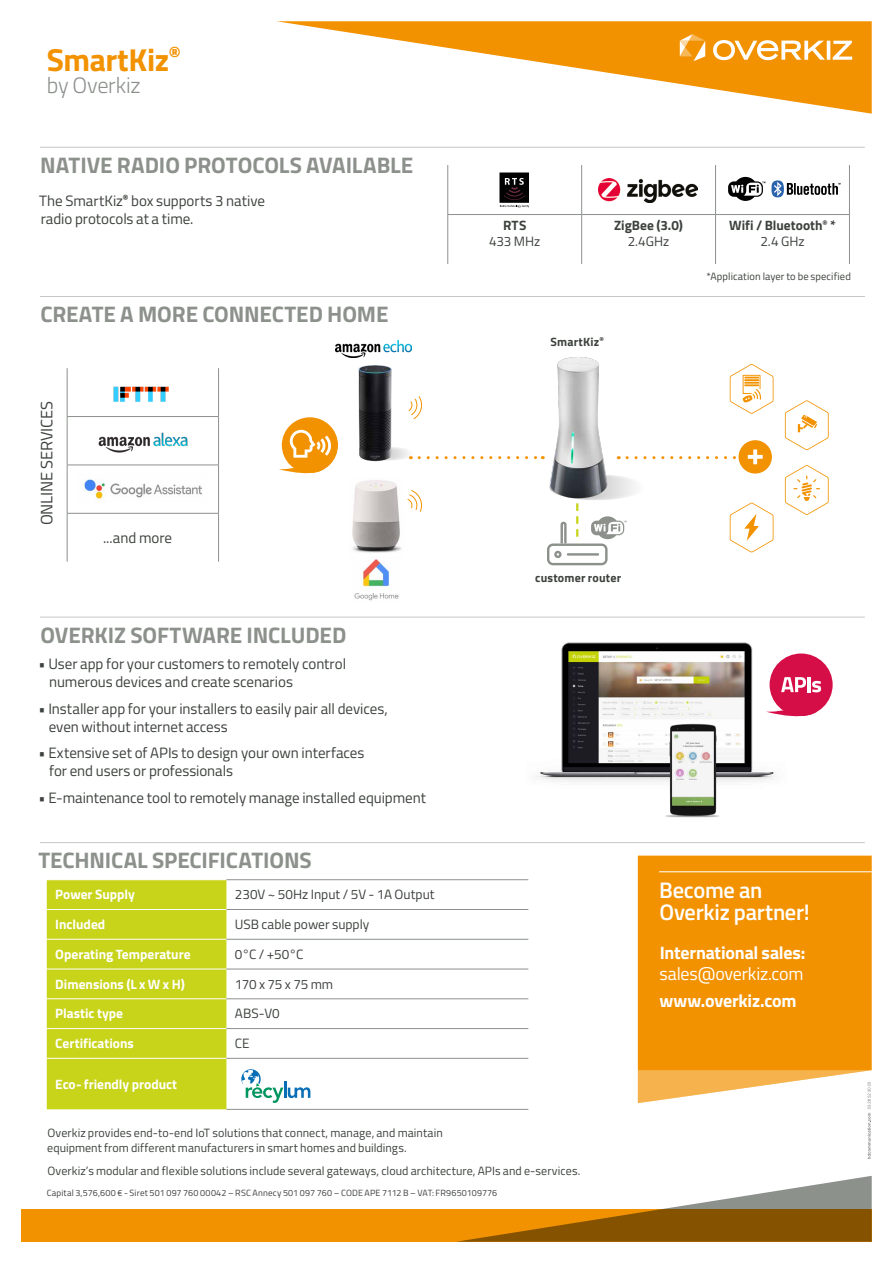
<style>
.page{position:relative;width:893px;height:1263px;background:#fff}
.page>*{position:absolute;margin:0;border:0;box-sizing:border-box;transform-origin:0 0}
.t1{font:700 31.8px "Titillium Web";letter-spacing:-.015em;color:#f39200}
.t2{font:700 22.5px "Titillium Web";letter-spacing:-.005em;color:#8c918c}
.t3{font:600 22.5px/22.5px "Titillium Web";letter-spacing:-.015em;color:#fff}
.t4{font:300 22.35px "Titillium Web";letter-spacing:-.015em;color:#8c918c}
.t5{font:700 18px "Titillium Web";letter-spacing:-.01em;color:#fff}
.t6{font:18px "Titillium Web";letter-spacing:-.015em;color:#fff}
.t7{font:16.5px "Titillium Web";letter-spacing:-.01em;color:#3d423d}
.t8{font:15px/18px "Titillium Web";letter-spacing:-.005em;color:#3d423d}
.t9{font:700 13.5px "Titillium Web";color:#fff}
.t10{font:13.5px "Titillium Web";color:#3d423d}
.t11{font:700 13.5px/16.2px "Titillium Web";color:#3d423d;text-align:center}
.t12{font:12px/15px "Titillium Web";letter-spacing:.005em;color:#3d423d}
.t13{font:700 12px "Titillium Web";letter-spacing:.015em;color:#3d423d}
.t14{font:10.5px "Titillium Web";letter-spacing:.01em;color:#3d423d}
.t15{font:9px "Titillium Web";letter-spacing:.015em;color:#3d423d}
.s1{font-weight:400}
</style>
<div class="page">
<hr style="left:40px;top:147px;width:825px;height:1px;background:#c5c8c6">
<hr style="left:40px;top:296px;width:825px;height:1px;background:#c5c8c6">
<hr style="left:40px;top:617px;width:825px;height:1px;background:#c5c8c6">
<hr style="left:40px;top:842px;width:825px;height:1px;background:#c5c8c6">
<div style="left:638px;top:855px;width:234px;height:215px;background:#f39200"></div>
<div style="left:21px;top:1209px;width:851px;height:33px;background:#f39200"></div>
<svg style="left:457px;top:1176px;width:415px;height:66px"></svg>
<hr style="left:659px;top:871px;width:213px;height:1px;background:#fff">
<div style="left:47px;top:880px;width:179px;height:229px;background:#c8d419"></div>
<hr style="left:47px;top:909px;width:179px;height:1px;background:#fff">
<hr style="left:47px;top:939px;width:179px;height:1px;background:#fff">
<hr style="left:47px;top:969px;width:179px;height:1px;background:#fff">
<hr style="left:47px;top:998px;width:179px;height:1px;background:#fff">
<hr style="left:47px;top:1028px;width:179px;height:1px;background:#fff">
<hr style="left:47px;top:1058px;width:179px;height:1px;background:#fff">
<hr style="left:226px;top:879px;width:302px;height:1px;background:#8c918c">
<hr style="left:226px;top:909px;width:302px;height:1px;background:#8c918c">
<hr style="left:226px;top:939px;width:302px;height:1px;background:#8c918c">
<hr style="left:226px;top:969px;width:302px;height:1px;background:#8c918c">
<hr style="left:226px;top:998px;width:302px;height:1px;background:#8c918c">
<hr style="left:226px;top:1028px;width:302px;height:1px;background:#8c918c">
<hr style="left:226px;top:1058px;width:302px;height:1px;background:#8c918c">
<hr style="left:226px;top:1109px;width:302px;height:1px;background:#8c918c">
<svg style="left:241px;top:1069px;width:69px;height:34px"></svg>
<svg style="left:277px;top:21px;width:595px;height:93px"></svg>
<svg style="left:680px;top:34px;width:25px;height:27px"></svg>
<svg style="left:713px;top:40px;width:139px;height:20px"></svg>
<svg style="left:638px;top:1070px;width:234px;height:89px"></svg>
<hr style="left:447px;top:165px;width:1px;height:49px;background:#8c918c">
<hr style="left:581px;top:165px;width:1px;height:49px;background:#8c918c">
<hr style="left:715px;top:165px;width:1px;height:49px;background:#8c918c">
<hr style="left:849px;top:165px;width:1px;height:49px;background:#8c918c">
<hr style="left:448px;top:214px;width:134px;height:1px;background:#8c918c">
<hr style="left:447px;top:215px;width:1px;height:49px;background:#8c918c">
<hr style="left:582px;top:214px;width:134px;height:1px;background:#8c918c">
<hr style="left:581px;top:215px;width:1px;height:49px;background:#8c918c">
<hr style="left:716px;top:214px;width:134px;height:1px;background:#8c918c">
<hr style="left:715px;top:215px;width:1px;height:49px;background:#8c918c">
<hr style="left:849px;top:215px;width:1px;height:49px;background:#8c918c">
<div style="left:499px;top:172px;width:30px;height:31px;background:#020203"></div>
<svg style="left:500px;top:178px;width:29px;height:29px"></svg>
<svg style="left:728px;top:177px;width:37px;height:24px"></svg>
<svg style="left:771px;top:180px;width:69px;height:17px"></svg>
<img style="left:599px;top:179px;width:99px;height:24px">
<img style="left:536px;top:642px;width:248px;height:140px">
<img style="left:662px;top:723px;width:61px;height:95px">
<div style="left:770px;top:653px;width:63px;height:63px;background:#d60e47;border-radius:50%"></div>
<svg style="left:766px;top:701px;width:51px;height:21px"></svg>
<svg style="left:781px;top:677px;width:25px;height:15px"></svg>
<hr style="left:807px;top:677px;width:3px;height:15px;background:#fff">
<svg style="left:812px;top:681px;width:9px;height:11px"></svg>
<hr style="left:67px;top:416px;width:152px;height:1px;background:#8c918c">
<hr style="left:67px;top:465px;width:152px;height:1px;background:#8c918c">
<hr style="left:218px;top:368px;width:1px;height:48px;background:#8c918c">
<hr style="left:218px;top:417px;width:1px;height:48px;background:#8c918c">
<hr style="left:218px;top:465px;width:1px;height:48px;background:#8c918c">
<hr style="left:67px;top:368px;width:1px;height:48px;background:#8c918c">
<hr style="left:67px;top:417px;width:1px;height:48px;background:#8c918c">
<hr style="left:67px;top:465px;width:1px;height:48px;background:#8c918c">
<hr style="left:67px;top:513px;width:1px;height:49px;background:#8c918c">
<hr style="left:67px;top:513px;width:152px;height:1px;background:#8c918c">
<hr style="left:218px;top:513px;width:1px;height:49px;background:#8c918c">
<img style="left:113px;top:386px;width:56px;height:16px">
<img style="left:98px;top:432px;width:90px;height:21px">
<img style="left:83px;top:479px;width:119px;height:21px">
<svg style="left:547px;top:504px;width:80px;height:61px"></svg>
<div style="left:360px;top:446px;width:55px;height:15px;background:#f5f4f4;border-radius:50%"></div>
<img style="left:358px;top:365px;width:45px;height:96px">
<img style="left:335px;top:340px;width:77px;height:17px">
<img style="left:352px;top:480px;width:50px;height:73px">
<img style="left:354px;top:559px;width:45px;height:42px">
<svg style="left:549px;top:474px;width:96px;height:26px"></svg>
<img style="left:549px;top:357px;width:64px;height:147px">
<svg style="left:419px;top:456px;width:124px;height:3px"></svg>
<svg style="left:407px;top:490px;width:15px;height:22px"></svg>
<svg style="left:408px;top:396px;width:14px;height:23px"></svg>
<svg style="left:730px;top:503px;width:43px;height:49px"></svg>
<svg style="left:785px;top:400px;width:44px;height:50px"></svg>
<svg style="left:730px;top:364px;width:43px;height:50px"></svg>
<svg style="left:785px;top:465px;width:44px;height:50px"></svg>
<div style="left:738px;top:440px;width:34px;height:33px;background:#f39200;border-radius:50%"></div>
<svg style="left:627px;top:449px;width:136px;height:15px"></svg>
<div style="left:282px;top:417px;width:56px;height:56px;background:#f39200;border-radius:50%"></div>
<svg style="left:279px;top:430px;width:53px;height:44px"></svg>
<h1 class="t1" style="left:47px;top:35px;width:135px">SmartKiz<sup>®</sup></h1>
<h3 class="t4" style="left:47px;top:69px;width:95px">by Overkiz</h3>
<h2 class="t2" style="left:40px;top:148px;width:375px">NATIVE RADIO PROTOCOLS AVAILABLE</h2>
<p class="t8" style="left:39px;top:190px;width:227px;line-height:18.8px">The SmartKiz<sup>®</sup> box supports 3 native radio protocols at a time.</p>
<h2 class="t2" style="left:40px;top:297px;width:350px">CREATE A MORE CONNECTED HOME</h2>
<p class="t7" style="left:35px;top:525px;width:126px;rotate:-90deg">ONLINE SERVICES</p>
<p class="t8" style="left:103px;top:528px;width:71px">...and more</p>
<h2 class="t2" style="left:40px;top:618px;width:307px">OVERKIZ SOFTWARE INCLUDED</h2>
<p class="t8" style="left:49px;top:654px;width:299px;text-indent:-10px">• User app for your customers to remotely control numerous devices and create scenarios</p>
<p class="t8" style="left:49px;top:699px;width:340px;text-indent:-10px">• Installer app for your installers to easily pair all devices, even without internet access</p>
<p class="t8" style="left:49px;top:743px;width:317px;text-indent:-11px">• Extensive set of APIs to design your own interfaces for end users or professionals</p>
<p class="t8" style="left:39px;top:788px;width:389px">• E-maintenance tool to remotely manage installed equipment</p>
<h2 class="t2" style="left:38px;top:843px;width:275px">TECHNICAL SPECIFICATIONS</h2>
<p class="t9" style="left:55px;top:884px;width:81px">Power Supply</p>
<p class="t10" style="left:235px;top:885px;width:201px">230V ~ 50Hz Input / 5V - 1A Output</p>
<p class="t9" style="left:55px;top:914px;width:52px">Included</p>
<p class="t10" style="left:235px;top:914px;width:136px">USB cable power supply</p>
<p class="t9" style="left:55px;top:944px;width:137px">Operating Temperature</p>
<p class="t10" style="left:235px;top:944px;width:70px">0°C / +50°C</p>
<p class="t9" style="left:55px;top:973px;width:131px">Dimensions (L x W x H)</p>
<p class="t10" style="left:235px;top:974px;width:100px">170 x 75 x 75 mm</p>
<p class="t9" style="left:55px;top:1003px;width:69px">Plastic type</p>
<p class="t10" style="left:235px;top:1004px;width:46px">ABS-V0</p>
<p class="t9" style="left:55px;top:1033px;width:80px">Certifications</p>
<p class="t10" style="left:235px;top:1033px;width:16px">CE</p>
<p class="t9" style="left:55px;top:1073px;width:123px">Eco- friendly product</p>
<p class="t11" style="left:503px;top:217px;width:25px">RTS</p>
<p class="t10" style="left:489px;top:232px;width:53px">433 MHz</p>
<p class="t11" style="left:614px;top:217px;width:70px">ZigBee (3.0)</p>
<p class="t10" style="left:628px;top:232px;width:43px">2.4GHz</p>
<p class="t13" style="left:551px;top:332px;width:55px">SmartKiz<sup>®</sup></p>
<p class="t11" style="left:729px;top:217px;width:108px">Wifi / Bluetooth<sup>®</sup> *<br><span class="s1">2.4 GHz</span></p>
<p class="t14" style="left:706px;top:269px;width:146px">*Application layer to be specified</p>
<p class="t13" style="left:535px;top:568px;width:88px">customer router</p>
<h2 class="t3" style="left:659px;top:877px;width:152px">Become an<br>Overkiz partner!</h2>
<p class="t5" style="left:660px;top:938px;width:147px">International sales:</p>
<p class="t6" style="left:659px;top:961px;width:145px">sales@overkiz.com</p>
<p class="t5" style="left:660px;top:986px;width:139px">www.overkiz.com</p>
<p class="t12" style="left:47px;top:1124px;width:397px">Overkiz provides end-to-end IoT solutions that connect, manage, and maintain equipment from different manufacturers in smart homes and buildings.</p>
<p class="t12" style="left:47px;top:1163px;width:534px">Overkiz’s modular and flexible solutions include several gateways, cloud architecture, APIs and e-services.</p>
<p class="t15" style="left:47px;top:1186px;width:452px">Capital 3,576,600 € - Siret 501 097 760 00042 – RSC Annecy 501 097 760 – CODE APE 7112 B – VAT: FR9650109776</p>
</div>
